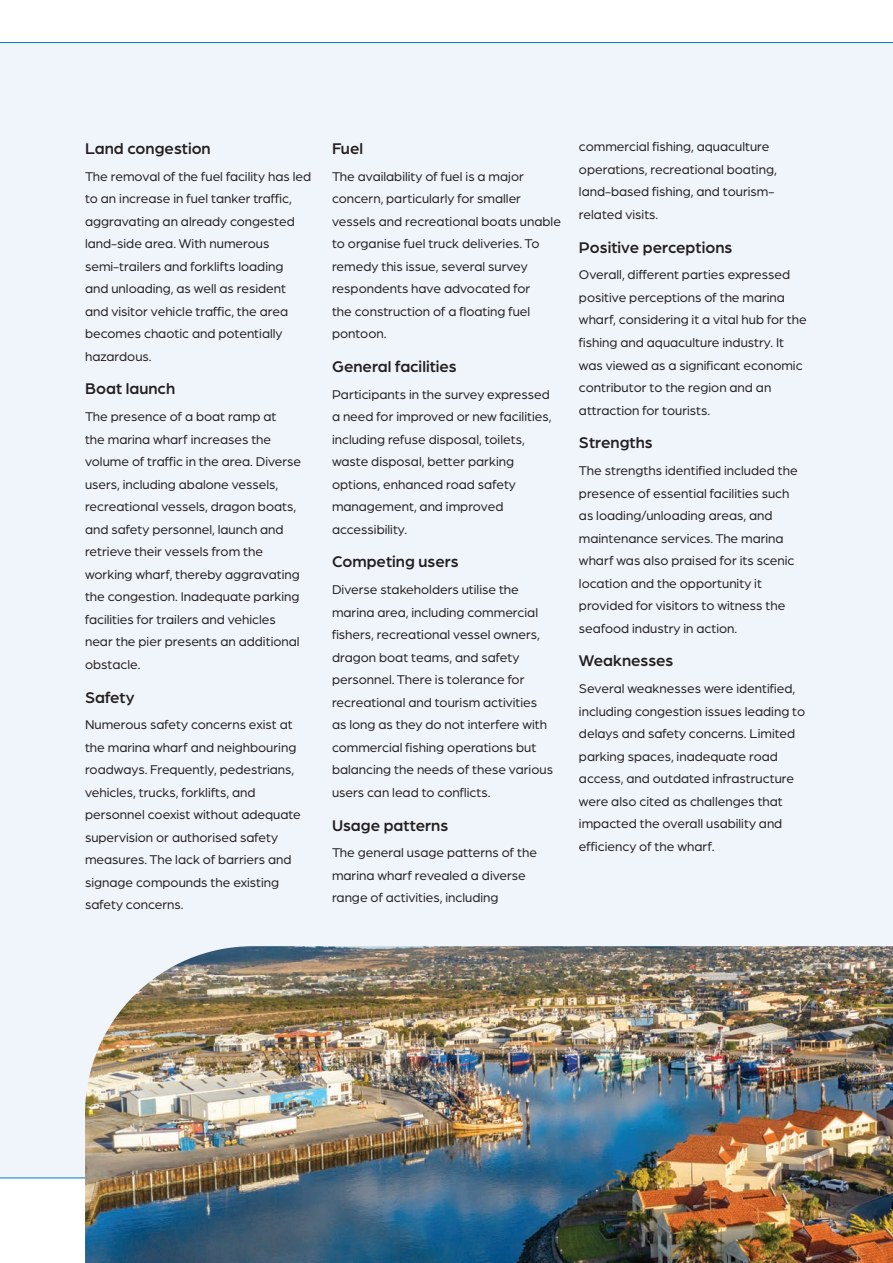
<style>
.page{position:relative;width:893px;height:1263px;background:#fff}
.page>*{position:absolute;margin:0;border:0;box-sizing:border-box;transform-origin:0 0}
.t1{font:500 16.5px "Arboria";color:#231f20}
.t2{font:13.5px/22.5px "Arboria";color:#231f20}
.t3{font:500 10.5px "Arboria";color:#004071}
</style>
<div class="page">
<div style="left:0;top:42px;width:893px;height:1136px;background:#eff5fb"></div>
<img style="left:85px;top:946px;width:808px;height:317px">
<p class="t1" style="left:85px;top:137px;width:127px">Land congestion</p>
<p class="t2" style="left:85px;top:164px;width:228px">The removal of the fuel facility has led to an increase in fuel tanker traffic, aggravating an already congested land-side area. With numerous semi-trailers and forklifts loading<br>and unloading, as well as resident and visitor vehicle traffic, the area becomes chaotic and potentially hazardous.</p>
<p class="t1" style="left:85px;top:378px;width:92px">Boat launch</p>
<p class="t2" style="left:85px;top:405px;width:218px">The presence of a boat ramp at<br>the marina wharf increases the volume of traffic in the area. Diverse users, including abalone vessels, recreational vessels, dragon boats, and safety personnel, launch and retrieve their vessels from the working wharf, thereby aggravating the congestion. Inadequate parking facilities for trailers and vehicles near the pier presents an additional obstacle.</p>
<p class="t1" style="left:85px;top:686px;width:51px">Safety</p>
<p class="t2" style="left:85px;top:713px;width:217px">Numerous safety concerns exist at the marina wharf and neighbouring roadways. Frequently, pedestrians, vehicles, trucks, forklifts, and personnel coexist without adequate supervision or authorised safety measures. The lack of barriers and signage compounds the existing safety concerns.</p>
<p class="t1" style="left:332px;top:137px;width:33px">Fuel</p>
<p class="t2" style="left:332px;top:164px;width:230px">The availability of fuel is a major concern, particularly for smaller vessels and recreational boats unable to organise fuel truck deliveries. To remedy this issue, several survey respondents have advocated for<br>the construction of a floating fuel pontoon.</p>
<p class="t1" style="left:332px;top:355px;width:126px">General facilities</p>
<p class="t2" style="left:332px;top:382px;width:221px">Participants in the survey expressed a need for improved or new facilities, including refuse disposal, toilets, waste disposal, better parking options, enhanced road safety management, and improved accessibility.</p>
<p class="t1" style="left:332px;top:551px;width:128px">Competing users</p>
<p class="t2" style="left:332px;top:578px;width:222px">Diverse stakeholders utilise the marina area, including commercial fishers, recreational vessel owners, dragon boat teams, and safety personnel. There is tolerance for recreational and tourism activities as long as they do not interfere with commercial fishing operations but balancing the needs of these various users can lead to conflicts.</p>
<p class="t1" style="left:332px;top:814px;width:118px">Usage patterns</p>
<p class="t2" style="left:332px;top:841px;width:206px">The general usage patterns of the marina wharf revealed a diverse range of activities, including</p>
<p class="t2" style="left:579px;top:135px;width:199px">commercial fishing, aquaculture operations, recreational boating, land-based fishing, and tourism&shy;related visits.</p>
<p class="t1" style="left:579px;top:236px;width:155px">Positive perceptions</p>
<p class="t2" style="left:579px;top:263px;width:229px">Overall, different parties expressed positive perceptions of the marina wharf, considering it a vital hub for the fishing and aquaculture industry. It was viewed as a significant economic contributor to the region and an attraction for tourists.</p>
<p class="t1" style="left:579px;top:432px;width:75px">Strengths</p>
<p class="t2" style="left:579px;top:459px;width:220px">The strengths identified included the presence of essential facilities such as loading/unloading areas, and maintenance services. The marina wharf was also praised for its scenic location and the opportunity it provided for visitors to witness the seafood industry in action.</p>
<p class="t1" style="left:579px;top:650px;width:96px">Weaknesses</p>
<p class="t2" style="left:579px;top:677px;width:228px">Several weaknesses were identified, including congestion issues leading to delays and safety concerns. Limited parking spaces, inadequate road access, and outdated infrastructure were also cited as challenges that impacted the overall usability and efficiency of the wharf.</p>
<p class="t3" style="left:845px;top:1218px;width:7px">7</p>
</div>
